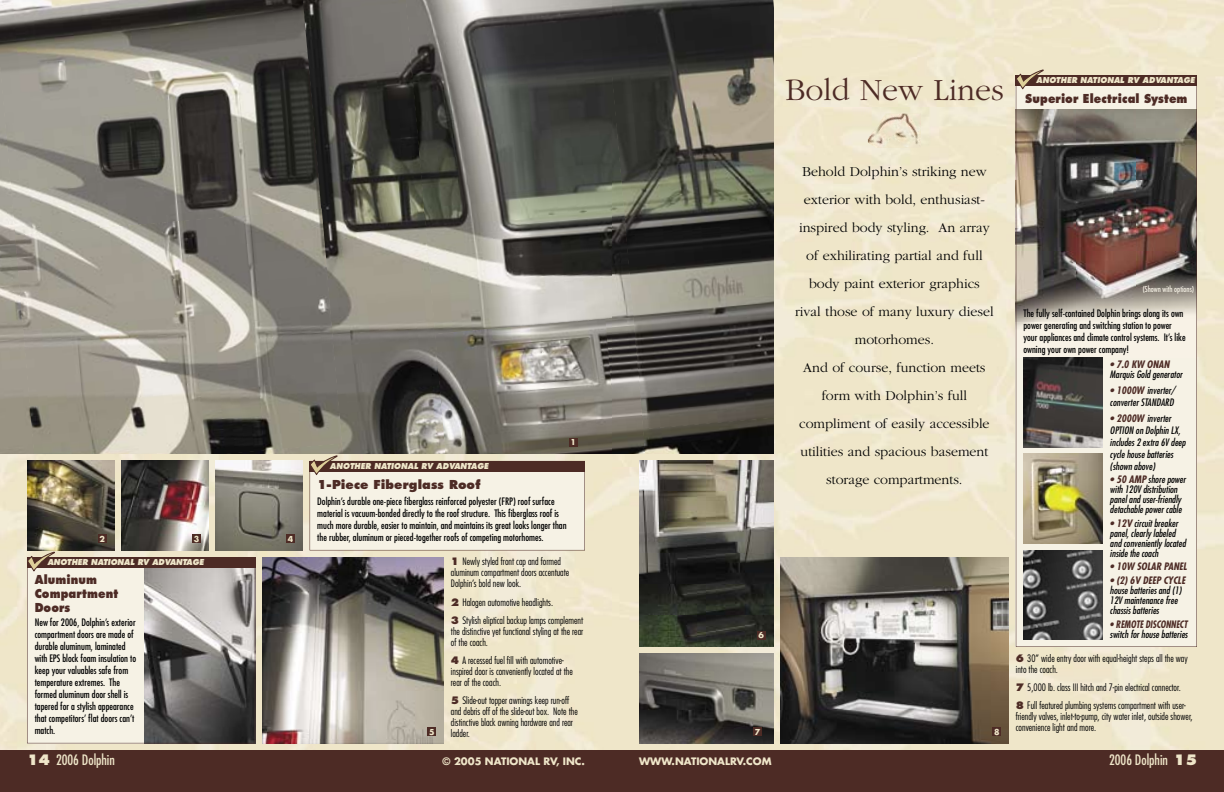
<style>
.page{position:relative;width:1224px;height:792px;background:#fff}
.page>*{position:absolute;margin:0;border:0;box-sizing:border-box;transform-origin:0 0}
.t1{font:300 32px "Garamond";color:#4d2b25}
.t2{font:300 14px/28px "Garamond";color:#000;text-align:center}
.t3{font:condensed 14px "Futura";color:#efe6c9}
.t4{font:800 12px/14.4px "Futura";letter-spacing:.01em;color:#4d2b25;scale:.9 1}
.t5{font:800 12px "Futura";letter-spacing:.01em;color:#4d2b25}
.t6{font:condensed 10px/12px "Futura";color:#000}
.t7{font:300 condensed 10px/11px "Futura";color:#000}
.t8{font:italic condensed 10px/10px "Futura";color:#000}
.t9{font:italic 700 condensed 10px "Futura";color:#4d2b25}
.t10{font:700 10px "Futura";color:#efe6c9}
.t11{font:italic 700 condensed 10px "Futura";color:#4d2b25;scale:.9 1}
.t12{font:italic 800 8px "Futura";color:#efe6c9;scale:.95 1}
.t13{font:condensed 8px "Futura";color:#f6f2e5}
.t14{font:700 8px "Futura";color:#efe6c9}
.s1{font-weight:800;font-stretch:normal;color:#4d2b25}
.s2{font-weight:700;color:#4d2b25}
.s3{font-weight:800;font-stretch:normal}
</style>
<div class="page">
<img style="left:0;top:454px;width:612px;height:297px">
<div style="left:0;top:751px;width:612px;height:41px;background:#4d2b25"></div>
<img style="left:773px;top:0;width:451px;height:108px">
<img style="left:1188px;top:108px;width:36px;height:643px">
<img style="left:756px;top:108px;width:288px;height:643px">
<img style="left:612px;top:454px;width:144px;height:14px">
<img style="left:612px;top:468px;width:36px;height:283px">
<img style="left:1044px;top:647px;width:144px;height:104px">
<img style="left:648px;top:647px;width:108px;height:104px">
<div style="left:612px;top:751px;width:612px;height:41px;background:#4d2b25"></div>
<img style="left:0;top:0;width:301px;height:208px">
<img style="left:301px;top:0;width:134px;height:454px">
<img style="left:0;top:34px;width:36px;height:420px">
<img style="left:406px;top:0;width:206px;height:334px">
<img style="left:15px;top:208px;width:327px;height:246px">
<img style="left:435px;top:319px;width:177px;height:135px">
<img style="left:605px;top:316px;width:7px;height:104px">
<img style="left:206px;top:443px;width:139px;height:11px">
<img style="left:612px;top:0;width:161px;height:417px">
<img style="left:612px;top:72px;width:35px;height:382px">
<img style="left:643px;top:417px;width:130px;height:37px">
<img style="left:868px;top:114px;width:53px;height:34px">
<img style="left:263px;top:557px;width:181px;height:186px">
<img style="left:639px;top:654px;width:134px;height:89px">
<img style="left:639px;top:461px;width:134px;height:186px">
<img style="left:780px;top:557px;width:229px;height:186px">
<div style="left:569px;top:438px;width:9px;height:9px;background:#4d2b25"></div>
<div style="left:753px;top:727px;width:9px;height:9px;background:#4d2b25"></div>
<div style="left:428px;top:727px;width:8px;height:9px;background:#4d2b25"></div>
<svg style="left:1016px;top:86px;width:181px;height:561px;background:#b6aea4"></svg>
<div style="left:1016px;top:75px;width:181px;height:11px;background:#4d2b25"></div>
<svg style="left:1016px;top:69px;width:28px;height:20px"></svg>
<img style="left:1023px;top:358px;width:80px;height:89px">
<img style="left:1023px;top:454px;width:80px;height:89px">
<img style="left:1023px;top:550px;width:80px;height:90px">
<div style="left:757px;top:631px;width:9px;height:9px;background:#4d2b25"></div>
<div style="left:992px;top:727px;width:9px;height:9px;background:#4d2b25"></div>
<svg style="left:27px;top:568px;width:228px;height:175px;background:#bcb9b1"></svg>
<div style="left:27px;top:557px;width:228px;height:11px;background:#4d2b25"></div>
<svg style="left:27px;top:552px;width:28px;height:19px"></svg>
<svg style="left:310px;top:455px;width:275px;height:95px;background:#e1d9cc"></svg>
<img style="left:27px;top:461px;width:87px;height:90px">
<img style="left:121px;top:461px;width:87px;height:89px">
<img style="left:215px;top:461px;width:87px;height:89px">
<div style="left:98px;top:534px;width:9px;height:9px;background:#4d2b25"></div>
<div style="left:192px;top:534px;width:9px;height:9px;background:#4d2b25"></div>
<div style="left:286px;top:534px;width:9px;height:9px;background:#4d2b25"></div>
<p class="t14" style="left:100px;top:534px;width:7px">2</p>
<p class="t14" style="left:194px;top:534px;width:7px">3</p>
<p class="t14" style="left:288px;top:534px;width:7px">4</p>
<p class="t12" style="left:47px;top:557px;width:166px">ANOTHER NATIONAL RV ADVANTAGE</p>
<p class="t4" style="left:35px;top:572px;width:94px">Aluminum<br>Compartment<br>Doors</p>
<p class="t6" style="left:35px;top:616px;width:103px">New for 2006, Dolphin’s exterior compartment doors are made of durable aluminum, laminated with EPS block foam insulation to keep your valuables safe from temperature extremes. The formed aluminum door shell is tapered for a stylish appearance that competitors’ flat doors can’t match.</p>
<h1 class="t1" style="left:785px;top:74px;width:220px">Bold New Lines</h1>
<p class="t12" style="left:1036px;top:75px;width:169px">ANOTHER NATIONAL RV ADVANTAGE</p>
<p class="t4" style="left:1025px;top:91px;width:182px">Superior Electrical System</p>
<p class="t12" style="left:330px;top:461px;width:169px">ANOTHER NATIONAL RV ADVANTAGE</p>
<p class="t14" style="left:571px;top:437px;width:7px">1</p>
<p class="t5" style="left:317px;top:477px;width:165px">1-Piece Fiberglass Roof</p>
<p class="t6" style="left:317px;top:495px;width:251px">Dolphin’s durable one-piece fiberglass reinforced polyester (FRP) roof surface material is vacuum-bonded directly to the roof structure. This fiberglass roof is much more durable, easier to maintain, and maintains its great looks longer than the rubber, aluminum or pieced-together roofs of competing motorhomes.</p>
<p class="t7" style="left:451px;top:556px;width:120px"><span class="s1">1</span> Newly styled front cap and formed aluminum compartment doors accentuate<br>Dolphin’s bold new look.</p>
<p class="t7" style="left:451px;top:593px;width:134px;line-height:18.2px"><span class="s1">2</span> Halogen automotive headlights.<br><span class="s1">3</span> Stylish eliptical backup lamps complement</p>
<p class="t7" style="left:451px;top:626px;width:134px">the distinctive yet functional styling at the rear of the coach.</p>
<p class="t7" style="left:451px;top:655px;width:123px"><span class="s1">4</span> A recessed fuel fill with automotive&shy;inspired door is conveniently located at the rear of the coach.</p>
<p class="t7" style="left:451px;top:695px;width:128px"><span class="s1">5</span> Slide-out topper awnings keep run-off and debris off of the slide-out box. Note the distinctive black awning hardware and rear ladder.</p>
<p class="t14" style="left:759px;top:630px;width:7px">6</p>
<p class="t14" style="left:429px;top:727px;width:7px">5</p>
<p class="t14" style="left:755px;top:727px;width:7px">7</p>
<p class="t2" style="left:795px;top:157px;width:200px">Behold Dolphin’s striking new exterior with bold, enthusiast&shy;inspired body styling. An array of exhilirating partial and full body paint exterior graphics rival those of many luxury diesel motorhomes.<br>And of course, function meets form with Dolphin’s full compliment of easily accessible utilities and spacious basement storage compartments.</p>
<p class="t14" style="left:994px;top:727px;width:7px">8</p>
<p class="t13" style="left:1143px;top:284px;width:53px">(Shown with options)</p>
<p class="t6" style="left:1023px;top:307px;width:164px">The fully self-contained Dolphin brings along its own power generating and switching station to power your appliances and climate control systems. It’s like owning your own power company!</p>
<p class="t9" style="left:1110px;top:358px;width:61px">• 7.0 KW ONAN</p>
<p class="t8" style="left:1110px;top:370px;width:74px">Marquis Gold generator</p>
<p class="t8" style="left:1110px;top:384px;width:67px;line-height:12px"><span class="s2">• 1000W</span> inverter/ converter STANDARD</p>
<p class="t8" style="left:1110px;top:412px;width:77px;line-height:12px"><span class="s2">• 2000W</span> inverter<br>OPTION on Dolphin LX, includes 2 extra 6V deep cycle house batteries (shown above)</p>
<p class="t8" style="left:1110px;top:474px;width:77px"><span class="s2">• 50 AMP</span> shore power with 120V distribution panel and user-friendly detachable power cable</p>
<p class="t8" style="left:1110px;top:518px;width:77px"><span class="s2">• 12V</span> circuit breaker panel, clearly labeled and conveniently located inside the coach</p>
<p class="t9" style="left:1110px;top:560px;width:78px">• 10W SOLAR PANEL</p>
<p class="t9" style="left:1110px;top:574px;width:77px">• (2) 6V DEEP CYCLE</p>
<p class="t8" style="left:1110px;top:585px;width:73px">house batteries and (1)<br>12V maintenance free chassis batteries</p>
<p class="t11" style="left:1110px;top:618px;width:88px">• REMOTE DISCONNECT</p>
<p class="t8" style="left:1110px;top:629px;width:79px">switch for house batteries</p>
<p class="t7" style="left:1016px;top:653px;width:173px"><span class="s1">6</span> 30” wide entry door with equal-height steps all the way into the coach.</p>
<p class="t7" style="left:1016px;top:678px;width:171px;line-height:18.2px"><span class="s1">7</span> 5,000 lb. class III hitch and 7-pin electrical connector.<br><span class="s1">8</span> Full featured plumbing systems compartment with user-</p>
<p class="t7" style="left:1016px;top:711px;width:178px">friendly valves, inlet-to-pump, city water inlet, outside shower, convenience light and more.</p>
<h2 class="t3" style="left:27px;top:751px;width:89px"><span class="s3">14</span> 2006 Dolphin</h2>
<p class="t10" style="left:443px;top:755px;width:144px">© 2005 NATIONAL RV, INC.</p>
<p class="t10" style="left:639px;top:755px;width:134px">WWW.NATIONALRV.COM</p>
<h2 class="t3" style="left:1109px;top:751px;width:89px">2006 Dolphin <span class="s3">15</span></h2>
</div>
